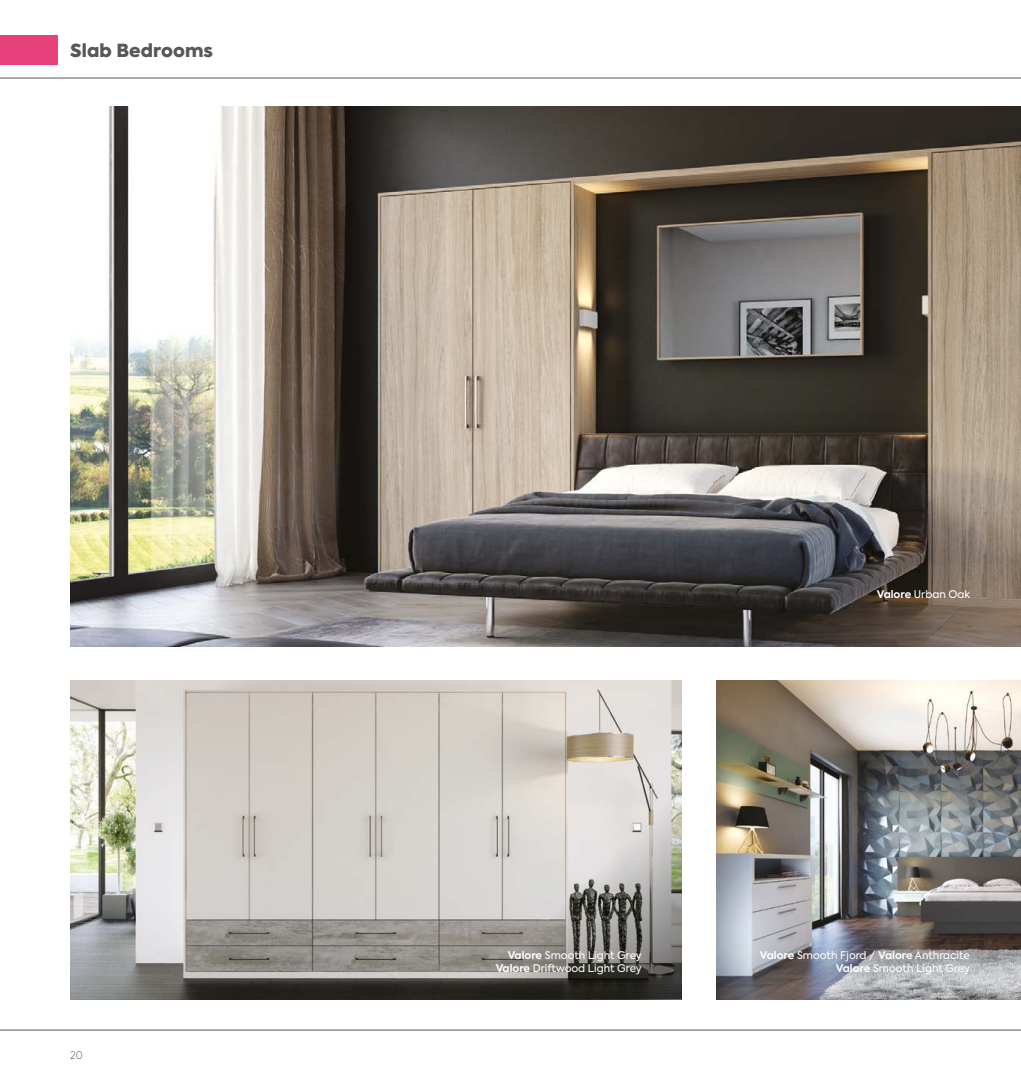
<style>
.page{position:relative;width:1021px;height:1085px;background:#fff}
.page>*{position:absolute;margin:0;border:0;box-sizing:border-box;transform-origin:0 0}
.t1{font:900 18px "Axiforma";letter-spacing:.005em;color:#575756}
.t2{font:10.5px/12.6px "Axiforma";color:#fff;text-align:right}
.t3{font:300 10.5px "Axiforma";color:#706f6f}
.s1{font-weight:700}
</style>
<div class="page">
<hr style="left:0;top:1029px;width:1020px;height:1px;background:#575756">
<hr style="left:0;top:78px;width:1020px;height:1px;background:#575756">
<img style="left:70px;top:106px;width:950px;height:540px">
<img style="left:716px;top:680px;width:304px;height:319px">
<img style="left:70px;top:680px;width:611px;height:319px">
<div style="left:0;top:35px;width:58px;height:30px;background:#e6417a"></div>
<svg style="left:275px;top:734px;width:406px;height:264px;background:#b3b0ab"></svg>
<h1 class="t1" style="left:70px;top:38px;width:144px">Slab Bedrooms</h1>
<p class="t3" style="left:70px;top:1048px;width:14px">20</p>
<p class="t2" style="left:876px;top:587px;width:95px"><span class="s1">Valore</span> Urban Oak</p>
<p class="t2" style="left:495px;top:949px;width:147px"><span class="s1">Valore</span> Smooth Light Grey<br><span class="s1">Valore</span> Driftwood Light Grey</p>
<p class="t2" style="left:760px;top:949px;width:211px"><span class="s1">Valore</span> Smooth Fjord / <span class="s1">Valore</span> Anthracite<br><span class="s1">Valore</span> Smooth Light Grey</p>
</div>
